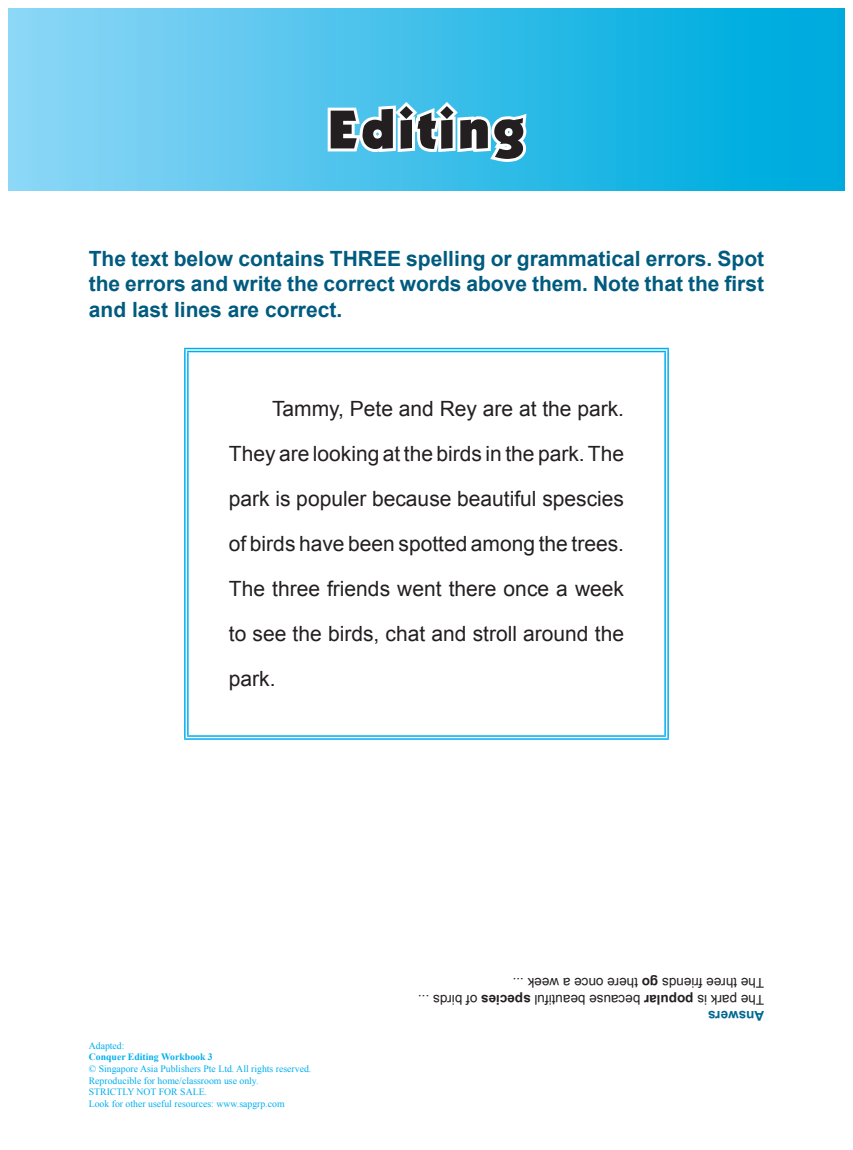
<style>
.page{position:relative;width:853px;height:1150px;background:#fff}
.page>*{position:absolute;margin:0;border:0;box-sizing:border-box;transform-origin:0 0}
.HEADING{font:54px "Boulder";letter-spacing:.06em;color:#231f20}
.BODY_TEXT{font:21px/45px "Arial";color:#231f20;text-align:justify}
.INSTRUCTION{font:700 21px/25.2px "Arial";color:#005b7f;text-align:justify}
.ANSWER{font:13.5px "Arial";color:#231f20}
.t1{font:700 13.5px "Arial";color:#006991}
.t2{font:9.75px/11.7px "Times New Roman";color:#00aeef}
.t3{font:700 9.75px "Times New Roman";color:#00aeef}
.s1{font-weight:700}
</style>
<div class="page">
<div style="left:9px;top:9px;width:835px;height:181px;background:linear-gradient(to right,#8ed6f7,#00a9dd)"></div>
<svg style="left:324px;top:98px;width:207px;height:93px"></svg>
<svg style="left:186px;top:349px;width:481px;height:2px"></svg>
<svg style="left:187px;top:736px;width:479px;height:1px"></svg>
<hr style="left:184px;top:348px;width:485px;height:1px;background:#00aeef">
<hr style="left:187px;top:351px;width:479px;height:1px;background:#00aeef">
<hr style="left:184px;top:349px;width:2px;height:389px;background:#00aeef">
<hr style="left:187px;top:352px;width:2px;height:383px;background:#00aeef">
<hr style="left:664px;top:352px;width:2px;height:383px;background:#00aeef">
<hr style="left:667px;top:349px;width:2px;height:389px;background:#00aeef">
<hr style="left:187px;top:735px;width:479px;height:1px;background:#00aeef">
<hr style="left:184px;top:738px;width:485px;height:1px;background:#00aeef">
<p class="HEADING" style="left:328px;top:98px;width:198px">Editing</p>
<p class="INSTRUCTION" style="left:89px;top:247px;width:677px">The text below contains THREE spelling or grammatical errors. Spot the errors and write the correct words above them. Note that the first and last lines are correct.</p>
<p class="BODY_TEXT" style="left:229px;top:387px;width:396px;text-indent:43px">Tammy, Pete and Rey are at the park.<br>They are looking at the birds in the park. The park is populer because beautiful spescies of birds have been spotted among the trees.<br>The three friends went there once a week to see the birds, chat and stroll around the park.</p>
<p class="ANSWER" style="left:764px;top:992px;width:253px;rotate:-180deg">The three friends <span class="s1">go</span> there once a week ...</p>
<p class="ANSWER" style="left:764px;top:1008px;width:347px;rotate:-180deg">The park is <span class="s1">popular</span> because beautiful <span class="s1">species</span> of birds ...</p>
<p class="t2" style="left:89px;top:1039px;width:37px">Adapted:</p>
<p class="t3" style="left:89px;top:1050px;width:125px">Conquer Editing Workbook 3</p>
<p class="t2" style="left:89px;top:1062px;width:224px">© Singapore Asia Publishers Pte Ltd. All rights reserved.<br>Reproducible for home/classroom use only.<br>STRICTLY NOT FOR SALE.<br>Look for other useful resources: www.sapgrp.com</p>
<p class="t1" style="left:764px;top:1024px;width:58px;rotate:-180deg">Answers</p>
</div>
